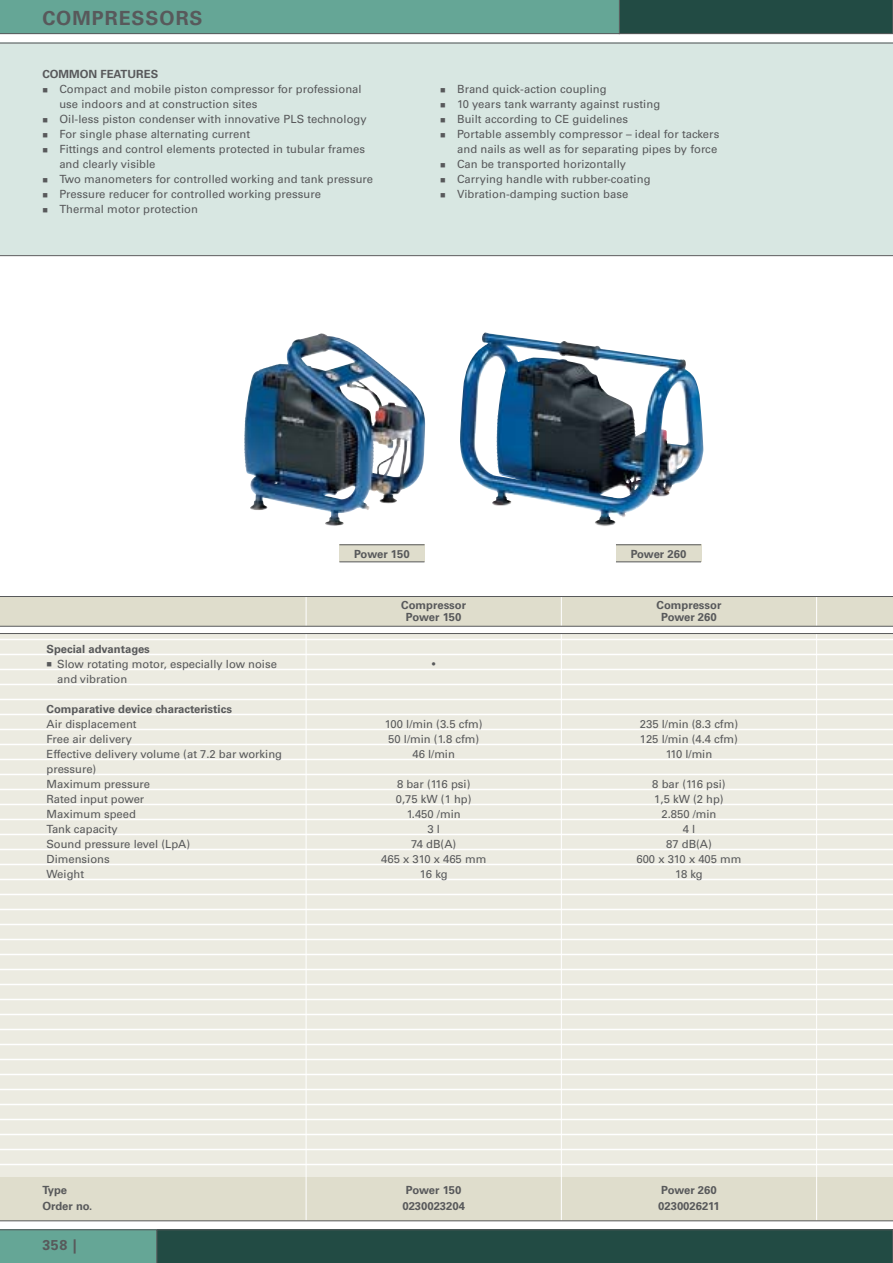
<style>
.page{position:relative;width:893px;height:1263px;background:#fff}
.page>*{position:absolute;margin:0;border:0;box-sizing:border-box;transform-origin:0 0}
.t1{font:700 19.5px "Univers Metabo";letter-spacing:.05em;color:#58595b}
.t2{font:700 14.25px "Univers Metabo";color:#58595b}
.t3{font:11.25px/15px "Univers Metabo";letter-spacing:.005em;color:#58595b}
.t4{font:700 11.25px/12.8px "Univers Metabo";color:#58595b;text-align:center}
</style>
<div class="page">
<svg style="left:0;top:0;width:892px;height:34px;background:#50887c"></svg>
<svg style="left:0;top:1229px;width:892px;height:34px;background:#2f5a52"></svg>
<div style="left:339px;top:544px;width:85px;height:17px;background:#dfddcc"></div>
<hr style="left:339px;top:544px;width:85px;height:1px;background:#58595b">
<hr style="left:339px;top:561px;width:85px;height:1px;background:#58595b">
<img style="left:460px;top:332px;width:243px;height:194px">
<div style="left:616px;top:544px;width:85px;height:17px;background:#dfddcc"></div>
<hr style="left:616px;top:544px;width:85px;height:1px;background:#58595b">
<hr style="left:616px;top:561px;width:85px;height:1px;background:#58595b">
<img style="left:244px;top:333px;width:181px;height:193px">
<div style="left:0;top:633px;width:892px;height:574px;background:#ecebe1"></div>
<hr style="left:0;top:639px;width:892px;height:1px;background:#fff">
<hr style="left:0;top:654px;width:892px;height:1px;background:#fff">
<hr style="left:0;top:669px;width:892px;height:1px;background:#fff">
<hr style="left:0;top:684px;width:892px;height:1px;background:#fff">
<hr style="left:0;top:699px;width:892px;height:1px;background:#fff">
<hr style="left:0;top:714px;width:892px;height:1px;background:#fff">
<hr style="left:0;top:729px;width:892px;height:1px;background:#fff">
<hr style="left:0;top:744px;width:892px;height:1px;background:#fff">
<hr style="left:0;top:759px;width:892px;height:1px;background:#fff">
<hr style="left:0;top:774px;width:892px;height:1px;background:#fff">
<hr style="left:0;top:789px;width:892px;height:1px;background:#fff">
<hr style="left:0;top:804px;width:892px;height:1px;background:#fff">
<hr style="left:0;top:819px;width:892px;height:1px;background:#fff">
<hr style="left:0;top:834px;width:892px;height:1px;background:#fff">
<hr style="left:0;top:849px;width:892px;height:1px;background:#fff">
<hr style="left:0;top:864px;width:892px;height:1px;background:#fff">
<hr style="left:0;top:879px;width:892px;height:1px;background:#fff">
<hr style="left:0;top:894px;width:892px;height:1px;background:#fff">
<hr style="left:0;top:909px;width:892px;height:1px;background:#fff">
<hr style="left:0;top:924px;width:892px;height:1px;background:#fff">
<hr style="left:0;top:939px;width:892px;height:1px;background:#fff">
<hr style="left:0;top:954px;width:892px;height:1px;background:#fff">
<hr style="left:0;top:969px;width:892px;height:1px;background:#fff">
<hr style="left:0;top:984px;width:892px;height:1px;background:#fff">
<hr style="left:0;top:999px;width:892px;height:1px;background:#fff">
<hr style="left:0;top:1014px;width:892px;height:1px;background:#fff">
<hr style="left:0;top:1029px;width:892px;height:1px;background:#fff">
<hr style="left:0;top:1044px;width:892px;height:1px;background:#fff">
<hr style="left:0;top:1059px;width:892px;height:1px;background:#fff">
<hr style="left:0;top:1074px;width:892px;height:1px;background:#fff">
<hr style="left:0;top:1089px;width:892px;height:1px;background:#fff">
<hr style="left:0;top:1104px;width:892px;height:1px;background:#fff">
<hr style="left:0;top:1119px;width:892px;height:1px;background:#fff">
<hr style="left:0;top:1134px;width:892px;height:1px;background:#fff">
<hr style="left:0;top:1149px;width:892px;height:1px;background:#fff">
<hr style="left:0;top:1164px;width:892px;height:1px;background:#fff">
<svg style="left:305px;top:635px;width:1px;height:18px"></svg>
<svg style="left:561px;top:634px;width:1px;height:19px"></svg>
<svg style="left:816px;top:634px;width:1px;height:19px"></svg>
<hr style="left:305px;top:653px;width:1px;height:30px;background:#fff">
<hr style="left:561px;top:653px;width:1px;height:30px;background:#fff">
<hr style="left:816px;top:653px;width:1px;height:30px;background:#fff">
<hr style="left:0;top:633px;width:892px;height:1px;background:#58595b">
<div style="left:0;top:1177px;width:892px;height:43px;background:#dfddcc"></div>
<svg style="left:305px;top:683px;width:1px;height:537px"></svg>
<svg style="left:561px;top:683px;width:1px;height:537px"></svg>
<svg style="left:816px;top:683px;width:1px;height:537px"></svg>
<div style="left:0;top:43px;width:892px;height:212px;background:#d8e7e2"></div>
<div style="left:0;top:596px;width:892px;height:30px;background:#dfddcc"></div>
<hr style="left:305px;top:596px;width:1px;height:30px;background:#fff">
<hr style="left:561px;top:596px;width:1px;height:30px;background:#fff">
<hr style="left:816px;top:596px;width:1px;height:30px;background:#fff">
<hr style="left:0;top:596px;width:892px;height:1px;background:#58595b">
<hr style="left:0;top:626px;width:892px;height:1px;background:#58595b">
<hr style="left:0;top:43px;width:892px;height:1px;background:#58595b">
<hr style="left:0;top:1220px;width:892px;height:1px;background:#58595b">
<hr style="left:0;top:255px;width:892px;height:1px;background:#58595b">
<h1 class="t1" style="left:42px;top:10px;width:162px">COMPRESSORS</h1>
<p class="t4" style="left:42px;top:69px;width:117px">COMMON FEATURES</p>
<p class="t3" style="left:59px;top:83px;width:315px">Compact and mobile piston compressor for professional use indoors and at construction sites<br>Oil-less piston condenser with innovative PLS technology For single phase alternating current<br>Fittings and control elements protected in tubular frames and clearly visible<br>Two manometers for controlled working and tank pressure Pressure reducer for controlled working pressure<br>Thermal motor protection</p>
<p class="t3" style="left:457px;top:83px;width:264px">Brand quick-action coupling<br>10 years tank warranty against rusting<br>Built according to CE guidelines<br>Portable assembly compressor – ideal for tackers and nails as well as for separating pipes by force Can be transported horizontally<br>Carrying handle with rubber-coating Vibration-damping suction base</p>
<p class="t4" style="left:354px;top:548px;width:57px">Power 150</p>
<p class="t4" style="left:630px;top:548px;width:57px">Power 260</p>
<p class="t4" style="left:401px;top:599px;width:66px">Compressor<br>Power 150</p>
<p class="t4" style="left:656px;top:599px;width:66px">Compressor<br>Power 260</p>
<p class="t4" style="left:47px;top:644px;width:105px">Special advantages</p>
<p class="t3" style="left:57px;top:657px;width:221px">Slow rotating motor, especially low noise and vibration</p>
<p class="t4" style="left:47px;top:704px;width:187px">Comparative device characteristics</p>
<p class="t3" style="left:47px;top:717px;width:92px">Air displacement</p>
<p class="t3" style="left:385px;top:717px;width:99px">100 l/min (3.5 cfm)</p>
<p class="t3" style="left:640px;top:717px;width:100px">235 l/min (8.3 cfm)</p>
<p class="t3" style="left:47px;top:732px;width:87px">Free air delivery</p>
<p class="t3" style="left:388px;top:732px;width:92px">50 l/min (1.8 cfm)</p>
<p class="t3" style="left:640px;top:732px;width:99px">125 l/min (4.4 cfm)</p>
<p class="t3" style="left:47px;top:747px;width:237px">Effective delivery volume (at 7.2 bar working pressure)</p>
<p class="t3" style="left:412px;top:747px;width:44px">46 l/min</p>
<p class="t3" style="left:665px;top:747px;width:48px">110 l/min</p>
<p class="t3" style="left:47px;top:777px;width:105px">Maximum pressure</p>
<p class="t3" style="left:397px;top:777px;width:75px">8 bar (116 psi)</p>
<p class="t3" style="left:652px;top:777px;width:75px">8 bar (116 psi)</p>
<p class="t3" style="left:47px;top:792px;width:99px">Rated input power</p>
<p class="t3" style="left:396px;top:792px;width:77px">0,75 kW (1 hp)</p>
<p class="t3" style="left:654px;top:792px;width:71px">1,5 kW (2 hp)</p>
<p class="t3" style="left:47px;top:807px;width:91px">Maximum speed</p>
<p class="t3" style="left:407px;top:807px;width:55px">1.450 /min</p>
<p class="t3" style="left:661px;top:807px;width:57px">2.850 /min</p>
<p class="t3" style="left:47px;top:822px;width:73px">Tank capacity</p>
<p class="t3" style="left:427px;top:822px;width:14px">3 l</p>
<p class="t3" style="left:682px;top:822px;width:14px">4 l</p>
<p class="t3" style="left:47px;top:837px;width:145px">Sound pressure level (LpA)</p>
<p class="t3" style="left:411px;top:837px;width:47px">74 dB(A)</p>
<p class="t3" style="left:666px;top:837px;width:47px">87 dB(A)</p>
<p class="t3" style="left:47px;top:852px;width:65px">Dimensions</p>
<p class="t3" style="left:381px;top:852px;width:107px">465 x 310 x 465 mm</p>
<p class="t3" style="left:636px;top:852px;width:107px">600 x 310 x 405 mm</p>
<p class="t3" style="left:47px;top:867px;width:39px">Weight</p>
<p class="t3" style="left:420px;top:867px;width:29px">16 kg</p>
<p class="t3" style="left:675px;top:867px;width:29px">18 kg</p>
<p class="t4" style="left:42px;top:1185px;width:26px">Type</p>
<p class="t4" style="left:406px;top:1185px;width:57px">Power 150</p>
<p class="t4" style="left:661px;top:1185px;width:57px">Power 260</p>
<p class="t4" style="left:42px;top:1200px;width:52px">Order no.</p>
<p class="t4" style="left:402px;top:1200px;width:64px">0230023204</p>
<p class="t4" style="left:658px;top:1200px;width:63px">0230026211</p>
<p class="t2" style="left:42px;top:1239px;width:36px">358 |</p>
</div>
